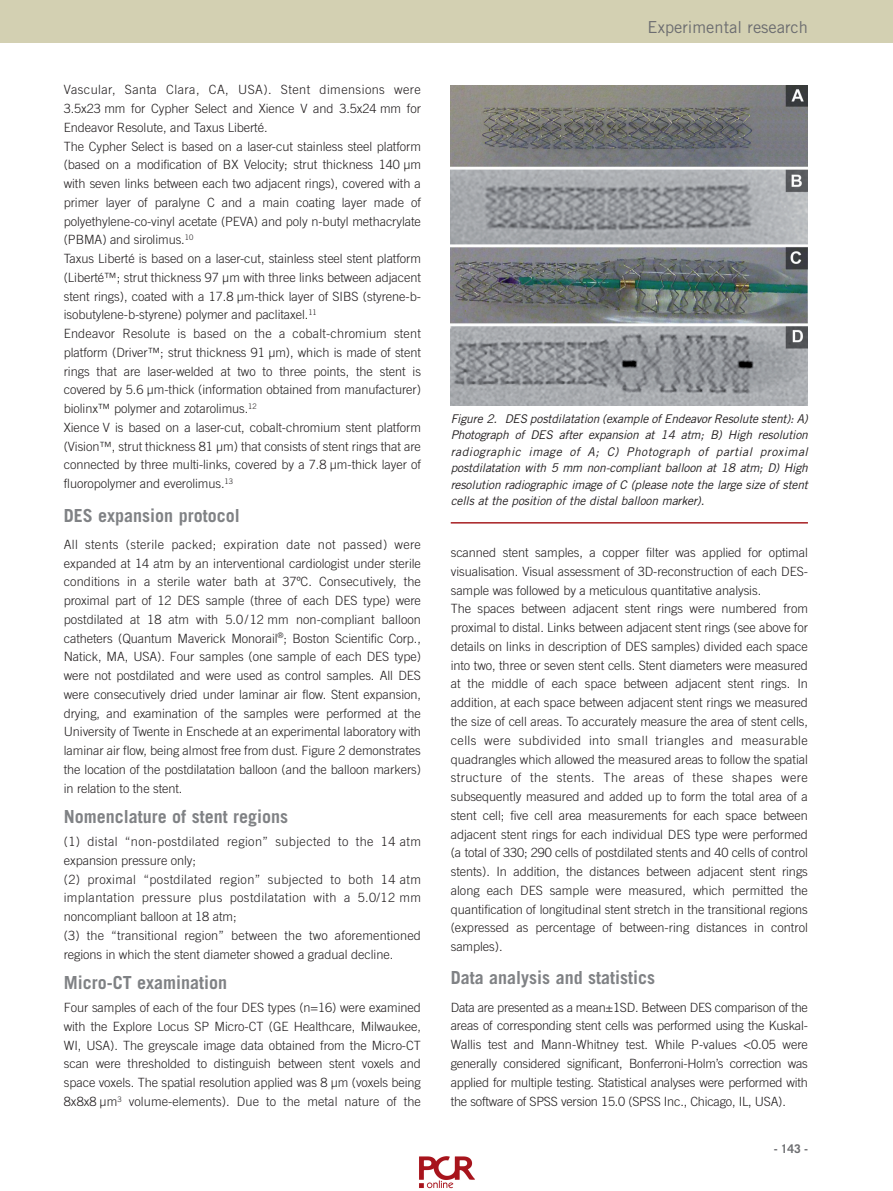
<style>
.page{position:relative;width:893px;height:1191px;background:#fff}
.page>*{position:absolute;margin:0;border:0;box-sizing:border-box;transform-origin:0 0}
.t1{font:700 18px "Trade Gothic LT Std";color:#808285}
.t2{font:16.5px "Trade Gothic LT Std";color:#6c6d70}
.t3{font:300 12.75px/18.8px "Trade Gothic LT Std";letter-spacing:-.005em;color:#231f20}
.t4{font:italic 12px/16.5px "Trade Gothic LT Std";letter-spacing:-.01em;color:#231f20;text-align:justify}
.t5{font:700 12px "Trade Gothic LT Std";color:#6c6d70}
</style>
<div class="page">
<div style="left:0;top:0;width:893px;height:43px;background:#d3d0b2"></div>
<hr style="left:451px;top:522px;width:357px;height:1px;background:#a72023">
<img style="left:451px;top:85px;width:357px;height:320px">
<img style="left:419px;top:1156px;width:56px;height:33px">
<p class="t3" style="left:64px;top:81px;width:359px">Vascular, Santa Clara, CA, USA). Stent dimensions were 3.5x23 mm for Cypher Select and Xience V and 3.5x24 mm for Endeavor Resolute, and Taxus Liberté.<br>The Cypher Select is based on a laser-cut stainless steel platform (based on a modification of BX Velocity; strut thickness 140 µm with seven links between each two adjacent rings), covered with a primer layer of paralyne C and a main coating layer made of polyethylene-co-vinyl acetate (PEVA) and poly n-butyl methacrylate (PBMA) and sirolimus.<sup>10<br></sup>Taxus Liberté is based on a laser-cut, stainless steel stent platform (Liberté™; strut thickness 97 µm with three links between adjacent stent rings), coated with a 17.8 µm-thick layer of SIBS (styrene-b&shy;isobutylene-b-styrene) polymer and paclitaxel.<sup>11<br></sup>Endeavor Resolute is based on the a cobalt-chromium stent platform (Driver™; strut thickness 91 µm), which is made of stent rings that are laser-welded at two to three points, the stent is covered by 5.6 µm-thick (information obtained from manufacturer) biolinx™ polymer and zotarolimus.<sup>12<br></sup>Xience V is based on a laser-cut, cobalt-chromium stent platform (Vision™, strut thickness 81 µm) that consists of stent rings that are connected by three multi-links, covered by a 7.8 µm-thick layer of fluoropolymer and everolimus.<sup>13</sup></p>
<h1 class="t1" style="left:64px;top:508px;width:177px">DES expansion protocol</h1>
<p class="t3" style="left:64px;top:536px;width:359px;text-align:justify">All stents (sterile packed; expiration date not passed) were expanded at 14 atm by an interventional cardiologist under sterile conditions in a sterile water bath at 37ºC. Consecutively, the proximal part of 12 DES sample (three of each DES type) were postdilated at 18 atm with 5.0/12 mm non-compliant balloon catheters (Quantum Maverick Monorail<sup>®</sup>; Boston Scientific Corp., Natick, MA, USA). Four samples (one sample of each DES type) were not postdilated and were used as control samples. All DES were consecutively dried under laminar air flow. Stent expansion, drying, and examination of the samples were performed at the University of Twente in Enschede at an experimental laboratory with laminar air flow, being almost free from dust. Figure 2 demonstrates the location of the postdilatation balloon (and the balloon markers) in relation to the stent.</p>
<h1 class="t1" style="left:64px;top:810px;width:226px">Nomenclature of stent regions</h1>
<p class="t3" style="left:64px;top:833px;width:359px">(1) distal “non-postdilated region” subjected to the 14 atm expansion pressure only;<br>(2) proximal “postdilated region” subjected to both 14 atm implantation pressure plus postdilatation with a 5.0/12 mm noncompliant balloon at 18 atm;<br>(3) the “transitional region” between the two aforementioned regions in which the stent diameter showed a gradual decline.</p>
<h1 class="t1" style="left:64px;top:976px;width:165px">Micro-CT examination</h1>
<p class="t3" style="left:64px;top:999px;width:359px;text-align:justify">Four samples of each of the four DES types (n=16) were examined with the Explore Locus SP Micro-CT (GE Healthcare, Milwaukee, WI, USA). The greyscale image data obtained from the Micro-CT scan were thresholded to distinguish between stent voxels and space voxels. The spatial resolution applied was 8 µm (voxels being 8x8x8 µm<sup>3</sup> volume-elements). Due to the metal nature of the</p>
<p class="t2" style="left:648px;top:18px;width:162px">Experimental research</p>
<p class="t4" style="left:451px;top:411px;width:359px">Figure 2. DES postdilatation (example of Endeavor Resolute stent): A)<br>Photograph of DES after expansion at 14 atm; B) High resolution radiographic image of A; C) Photograph of partial proximal postdilatation with 5 mm non-compliant balloon at 18 atm; D) High resolution radiographic image of C (please note the large size of stent cells at the position of the distal balloon marker).</p>
<p class="t3" style="left:451px;top:544px;width:359px">scanned stent samples, a copper filter was applied for optimal visualisation. Visual assessment of 3D-reconstruction of each DES&shy;sample was followed by a meticulous quantitative analysis.<br>The spaces between adjacent stent rings were numbered from proximal to distal. Links between adjacent stent rings (see above for details on links in description of DES samples) divided each space into two, three or seven stent cells. Stent diameters were measured at the middle of each space between adjacent stent rings. In addition, at each space between adjacent stent rings we measured the size of cell areas. To accurately measure the area of stent cells, cells were subdivided into small triangles and measurable quadrangles which allowed the measured areas to follow the spatial structure of the stents. The areas of these shapes were subsequently measured and added up to form the total area of a stent cell; five cell area measurements for each space between adjacent stent rings for each individual DES type were performed (a total of 330; 290 cells of postdilated stents and 40 cells of control stents). In addition, the distances between adjacent stent rings along each DES sample were measured, which permitted the quantification of longitudinal stent stretch in the transitional regions (expressed as percentage of between-ring distances in control samples).</p>
<h1 class="t1" style="left:451px;top:971px;width:206px">Data analysis and statistics</h1>
<p class="t3" style="left:451px;top:999px;width:359px;text-align:justify">Data are presented as a mean±1SD. Between DES comparison of the areas of corresponding stent cells was performed using the Kuskal-Wallis test and Mann-Whitney test. While P-values &lt;0.05 were generally considered significant, Bonferroni-Holm’s correction was applied for multiple testing. Statistical analyses were performed with the software of SPSS version 15.0 (SPSS Inc., Chicago, IL, USA).</p>
<p class="t5" style="left:774px;top:1144px;width:36px">- 143 -</p>
</div>
